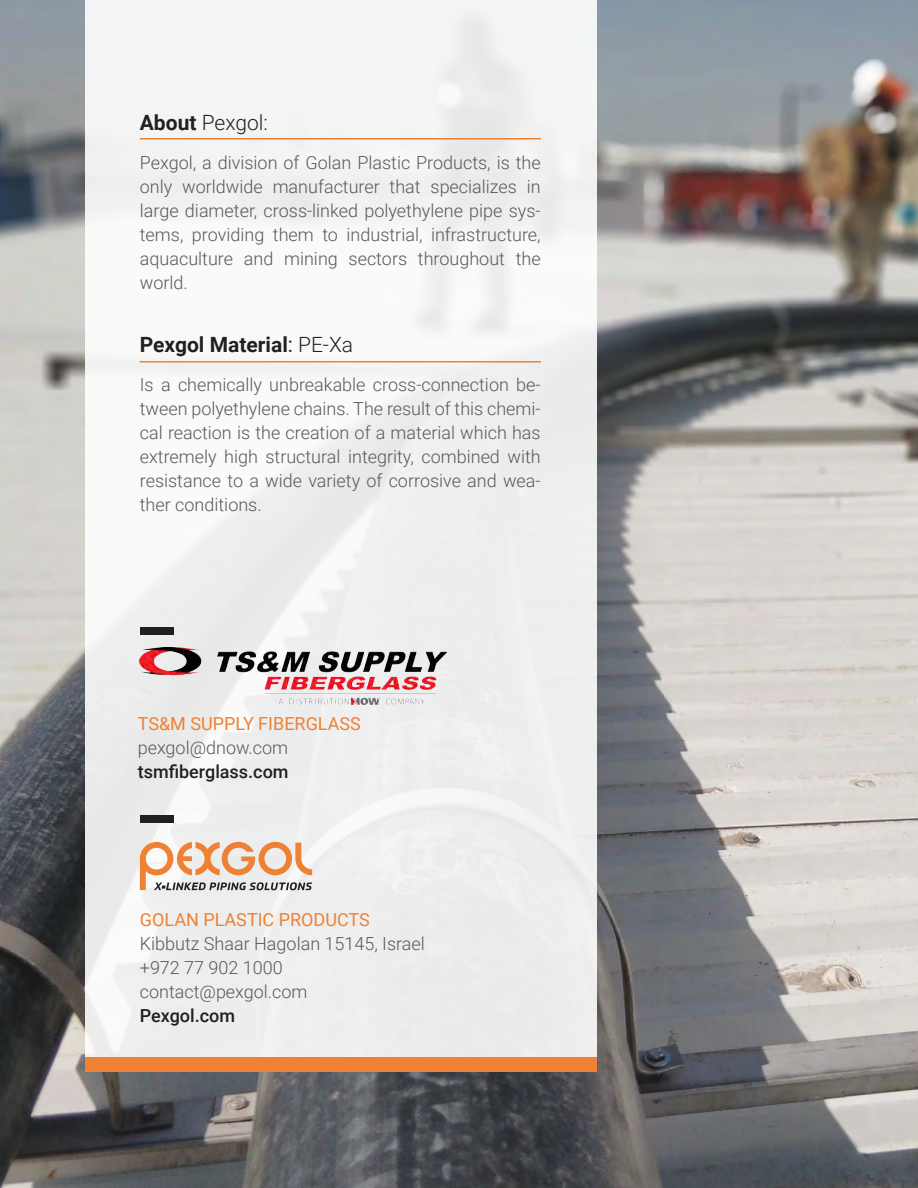
<style>
.page{position:relative;width:918px;height:1188px;background:#fff}
.page>*{position:absolute;margin:0;border:0;box-sizing:border-box;transform-origin:0 0}
.t1{font:700 21px "Roboto";color:#231f20}
.t2{font:300 21px "Roboto";color:#231f20}
.t3{font:300 18px/24px "Roboto";color:#57585a;text-align:justify}
.t4{font:18px "Roboto";color:#ee8133}
.t5{font:500 18px "Roboto";color:#231f20}
.s1{font-weight:700}
.s2{font-weight:400}
.s3{font-weight:300}
</style>
<div class="page">
<img style="left:0;top:0;width:918px;height:1188px">
<div style="left:85px;top:0;width:512px;height:1059px;background:#f0f0f0"></div>
<div style="left:140px;top:815px;width:34px;height:8px;background:#231f20"></div>
<div style="left:85px;top:1057px;width:512px;height:14px;background:#ee8133"></div>
<hr style="left:140px;top:138px;width:400px;height:1px;background:#ee8133">
<hr style="left:140px;top:361px;width:400px;height:2px;background:#ee8133">
<svg style="left:140px;top:842px;width:172px;height:48px"></svg>
<img style="left:139px;top:647px;width:307px;height:58px">
<div style="left:141px;top:627px;width:33px;height:8px;background:#231f20"></div>
<p class="t2" style="left:140px;top:108px;width:130px"><span class="s1">About</span> Pexgol:</p>
<p class="t3" style="left:140px;top:150px;width:402px">Pexgol, a division of Golan Plastic Products, is the only worldwide manufacturer that specializes in large diameter, cross-linked polyethylene pipe sys&shy;tems, providing them to industrial, infrastructure, aquaculture and mining sectors throughout the world.</p>
<p class="t1" style="left:140px;top:330px;width:215px">Pexgol Material<span class="s2">:</span> <span class="s3">PE-Xa</span></p>
<p class="t3" style="left:140px;top:372px;width:402px">Is a chemically unbreakable cross-connection be&shy;tween polyethylene chains. The result of this chemi&shy;cal reaction is the creation of a material which has extremely high structural integrity, combined with resistance to a wide variety of corrosive and wea&shy;ther conditions.</p>
<p class="t4" style="left:138px;top:711px;width:225px">TS&amp;M SUPPLY FIBERGLASS</p>
<p class="t3" style="left:138px;top:735px;width:152px">pexgol@dnow.com</p>
<p class="t5" style="left:138px;top:759px;width:152px">tsmfiberglass.com</p>
<p class="t4" style="left:140px;top:907px;width:231px">GOLAN PLASTIC PRODUCTS</p>
<p class="t3" style="left:140px;top:931px;width:287px">Kibbutz Shaar Hagolan 15145, Israel</p>
<p class="t3" style="left:140px;top:955px;width:144px">+972 77 902 1000</p>
<p class="t3" style="left:140px;top:979px;width:169px">contact@pexgol.com</p>
<p class="t5" style="left:140px;top:1003px;width:97px">Pexgol.com</p>
</div>
